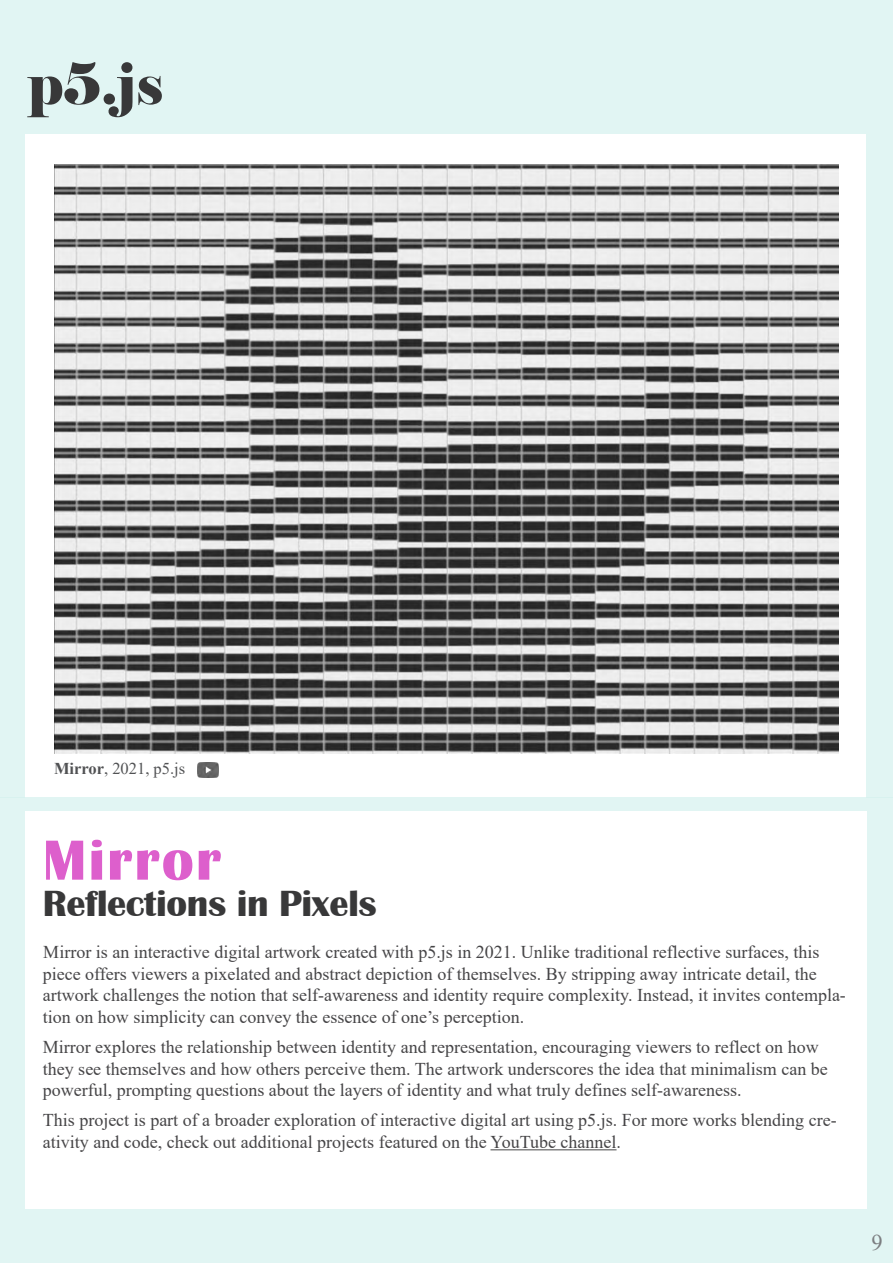
<style>
.page{position:relative;width:893px;height:1263px;background:#fff}
.page>*{position:absolute;margin:0;border:0;box-sizing:border-box;transform-origin:0 0}
.t1{font:700 58.5px "Britannic";letter-spacing:.03em;color:#dd5fcc}
.t2{font:57px "Elephant";color:#383839}
.t3{font:700 37.5px "Britannic";letter-spacing:-.01em;color:#383839}
.t4{font:22.5px "Times New Roman";color:#7c7e81}
.t5{font:18px/21.6px "Times New Roman";color:#464547}
.t6{font:16.5px "Times New Roman";color:#515254}
.s1{font-weight:700}
</style>
<div class="page">
<div style="left:0;top:797px;width:893px;height:466px;background:#e1f5f3"></div>
<img style="left:54px;top:164px;width:785px;height:590px">
<div style="left:1px;top:0;width:892px;height:134px;background:#e1f5f3"></div>
<div style="left:0;top:134px;width:25px;height:663px;background:#e1f5f3"></div>
<div style="left:866px;top:134px;width:27px;height:663px;background:#e1f5f3"></div>
<img style="left:198px;top:763px;width:21px;height:15px">
<div style="left:25px;top:811px;width:841px;height:398px;background:#fff"></div>
<hr style="left:490px;top:1149px;width:127px;height:1px;background:#464547">
<h2 class="t2" style="left:28px;top:48px;width:137px">p5.js</h2>
<p class="t6" style="left:54px;top:757px;width:133px"><span class="s1">Mirror</span>, 2021, p5.js</p>
<h1 class="t1" style="left:43px;top:827px;width:180px">Mirror</h1>
<h3 class="t3" style="left:43px;top:882px;width:335px">Reflections in Pixels</h3>
<p class="t5" style="left:43px;top:941px;width:805px">Mirror is an interactive digital artwork created with p5.js in 2021. Unlike traditional reflective surfaces, this piece offers viewers a pixelated and abstract depiction of themselves. By stripping away intricate detail, the artwork challenges the notion that self-awareness and identity require complexity. Instead, it invites contempla&shy;tion on how simplicity can convey the essence of one’s perception.</p>
<p class="t5" style="left:43px;top:1035px;width:786px">Mirror explores the relationship between identity and representation, encouraging viewers to reflect on how they see themselves and how others perceive them. The artwork underscores the idea that minimalism can be powerful, prompting questions about the layers of identity and what truly defines self-awareness.</p>
<p class="t5" style="left:43px;top:1109px;width:795px">This project is part of a broader exploration of interactive digital art using p5.js. For more works blending cre&shy;ativity and code, check out additional projects featured on the YouTube channel.</p>
<p class="t4" style="left:871px;top:1226px;width:13px">9</p>
</div>
